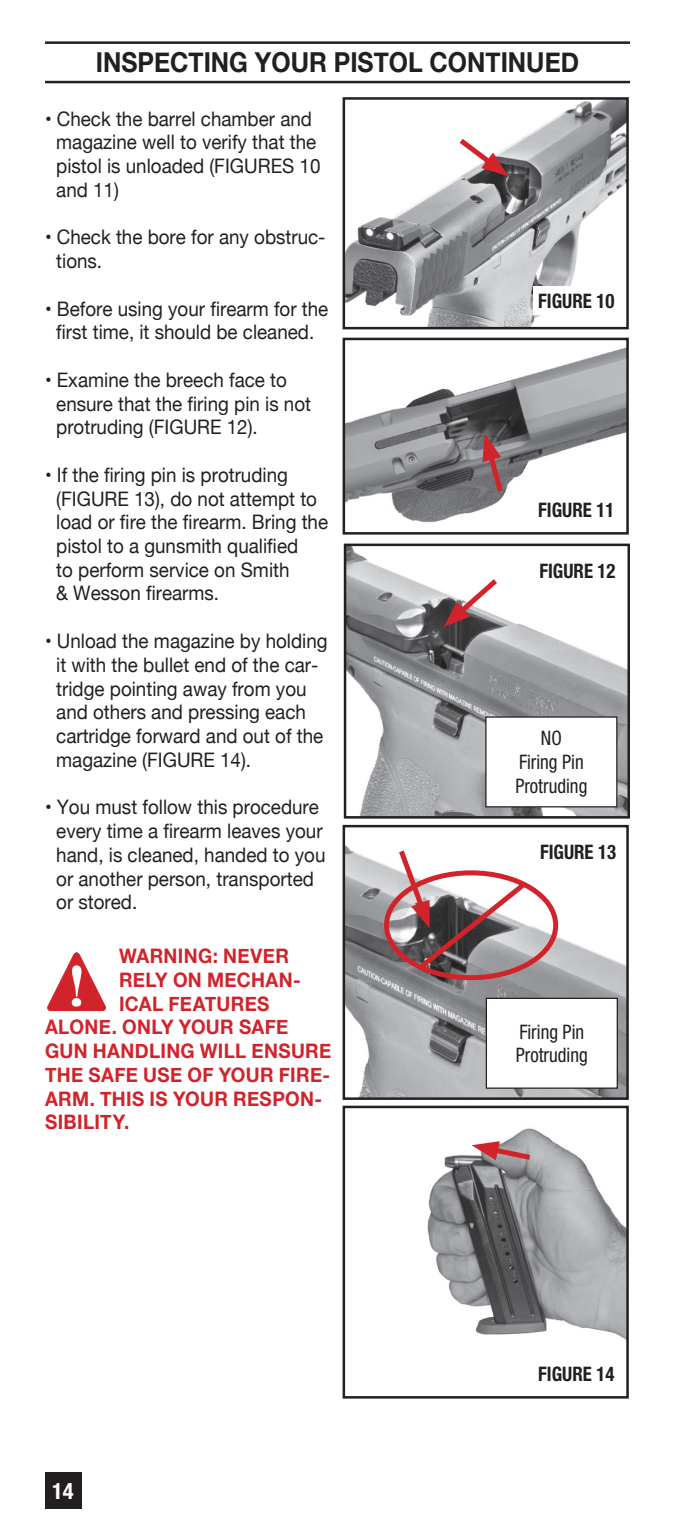
<style>
.page{position:relative;width:675px;height:1530px;background:#fff}
.page>*{position:absolute;margin:0;border:0;box-sizing:border-box;transform-origin:0 0}
.t1{font:700 27.5px "Helvetica Neue";color:#231f20;scale:.9 1}
.t2{font:700 condensed 22.5px "Helvetica Neue LT Std";color:#fff}
.t3{font:20px/23.8px "Helvetica Neue";color:#231f20;scale:.94 1}
.t4{font:700 20px "Helvetica Neue";letter-spacing:.02em;color:#d1232a;scale:.94 1}
.t5{font:700 condensed 20px "Helvetica Neue LT Std";color:#231f20;scale:.94 1}
.t6{font:condensed 20px/23.8px "Helvetica Neue LT Std";color:#231f20;scale:.94 1}
</style>
<div class="page">
<div style="left:45px;top:1472px;width:36px;height:37px;background:#231f20"></div>
<hr style="left:45px;top:41px;width:585px;height:3px;background:#231f20">
<hr style="left:45px;top:81px;width:585px;height:2px;background:#231f20">
<svg style="left:47px;top:952px;width:59px;height:59px"></svg>
<img style="left:346px;top:100px;width:280px;height:226px">
<div style="left:343px;top:97px;width:286px;height:232px;border:2px solid #231f20"></div>
<img style="left:346px;top:347px;width:280px;height:176px">
<div style="left:343px;top:338px;width:286px;height:197px;border:2px solid #231f20"></div>
<img style="left:427px;top:1128px;width:199px;height:212px">
<div style="left:343px;top:1106px;width:286px;height:293px;border:2px solid #231f20"></div>
<img style="left:346px;top:846px;width:280px;height:251px">
<div style="left:343px;top:825px;width:286px;height:275px;border:2px solid #231f20"></div>
<img style="left:347px;top:547px;width:280px;height:269px">
<div style="left:344px;top:544px;width:286px;height:275px;border:2px solid #231f20"></div>
<div style="left:533px;top:286px;width:86px;height:29px;background:#fff"></div>
<div style="left:533px;top:495px;width:86px;height:29px;background:#fff"></div>
<div style="left:535px;top:838px;width:86px;height:28px;background:#fff"></div>
<div style="left:535px;top:556px;width:85px;height:29px;background:#fff"></div>
<svg style="left:454px;top:134px;width:55px;height:42px"></svg>
<svg style="left:482px;top:434px;width:24px;height:63px;background:#8e5e62"></svg>
<svg style="left:472px;top:1141px;width:64px;height:22px"></svg>
<svg style="left:443px;top:574px;width:59px;height:53px"></svg>
<div style="left:486px;top:998px;width:131px;height:90px;background:#fff"></div>
<div style="left:486px;top:998px;width:132px;height:91px;border:1px solid #231f20"></div>
<div style="left:486px;top:717px;width:131px;height:90px;background:#fff"></div>
<div style="left:485px;top:716px;width:132px;height:91px;border:1px solid #231f20"></div>
<div style="left:384px;top:870px;width:174px;height:110px;border:5px solid #d1232a;border-radius:50%"></div>
<svg style="left:395px;top:846px;width:136px;height:128px"></svg>
<h1 class="t1" style="left:96px;top:40px;width:538px">INSPECTING YOUR PISTOL CONTINUED</h1>
<p class="t3" style="left:56px;top:108px;width:283px;text-indent:-11px">• Check the barrel chamber and magazine well to verify that the pistol is unloaded (FIGURES 10 and 11)</p>
<p class="t3" style="left:56px;top:226px;width:288px;text-indent:-11px">• Check the bore for any obstruc&shy;tions.</p>
<p class="t3" style="left:45px;top:298px;width:303px;text-align:center">• Before using your firearm for the first time, it should be cleaned.</p>
<p class="t3" style="left:56px;top:369px;width:273px;text-indent:-11px">• Examine the breech face to ensure that the firing pin is not protruding (FIGURE 12).</p>
<p class="t3" style="left:56px;top:464px;width:291px;text-indent:-11px">• If the firing pin is protruding (FIGURE 13), do not attempt to load or fire the firearm. Bring the pistol to a gunsmith qualified<br>to perform service on Smith<br>&amp; Wesson firearms.</p>
<p class="t3" style="left:56px;top:630px;width:290px;text-indent:-11px">• Unload the magazine by holding it with the bullet end of the car&shy;tridge pointing away from you and others and pressing each cartridge forward and out of the magazine (FIGURE 14).</p>
<p class="t3" style="left:56px;top:796px;width:288px;text-indent:-11px">• You must follow this procedure every time a firearm leaves your hand, is cleaned, handed to you or another person, transported or stored.</p>
<p class="t4" style="left:119px;top:940px;width:182px">WARNING: NEVER</p>
<p class="t4" style="left:119px;top:964px;width:195px">RELY ON MECHAN-</p>
<p class="t4" style="left:119px;top:988px;width:162px">ICAL FEATURES</p>
<p class="t4" style="left:45px;top:1011px;width:260px">ALONE. ONLY YOUR SAFE</p>
<p class="t4" style="left:45px;top:1035px;width:306px">GUN HANDLING WILL ENSURE</p>
<p class="t4" style="left:45px;top:1059px;width:305px">THE SAFE USE OF YOUR FIRE-</p>
<p class="t4" style="left:45px;top:1083px;width:296px">ARM. THIS IS YOUR RESPON-</p>
<p class="t4" style="left:45px;top:1106px;width:91px">SIBILITY.</p>
<p class="t5" style="left:538px;top:288px;width:83px">FIGURE 10</p>
<p class="t5" style="left:538px;top:497px;width:83px">FIGURE 11</p>
<p class="t5" style="left:539px;top:558px;width:83px">FIGURE 12</p>
<p class="t6" style="left:515px;top:726px;width:78px;text-align:center">NO<br>Firing Pin<br>Protruding</p>
<p class="t5" style="left:540px;top:840px;width:83px">FIGURE 13</p>
<p class="t6" style="left:516px;top:1019px;width:78px">Firing Pin<br>Protruding</p>
<p class="t2" style="left:52px;top:1477px;width:23px">14</p>
<p class="t5" style="left:538px;top:1361px;width:83px">FIGURE 14</p>
</div>
